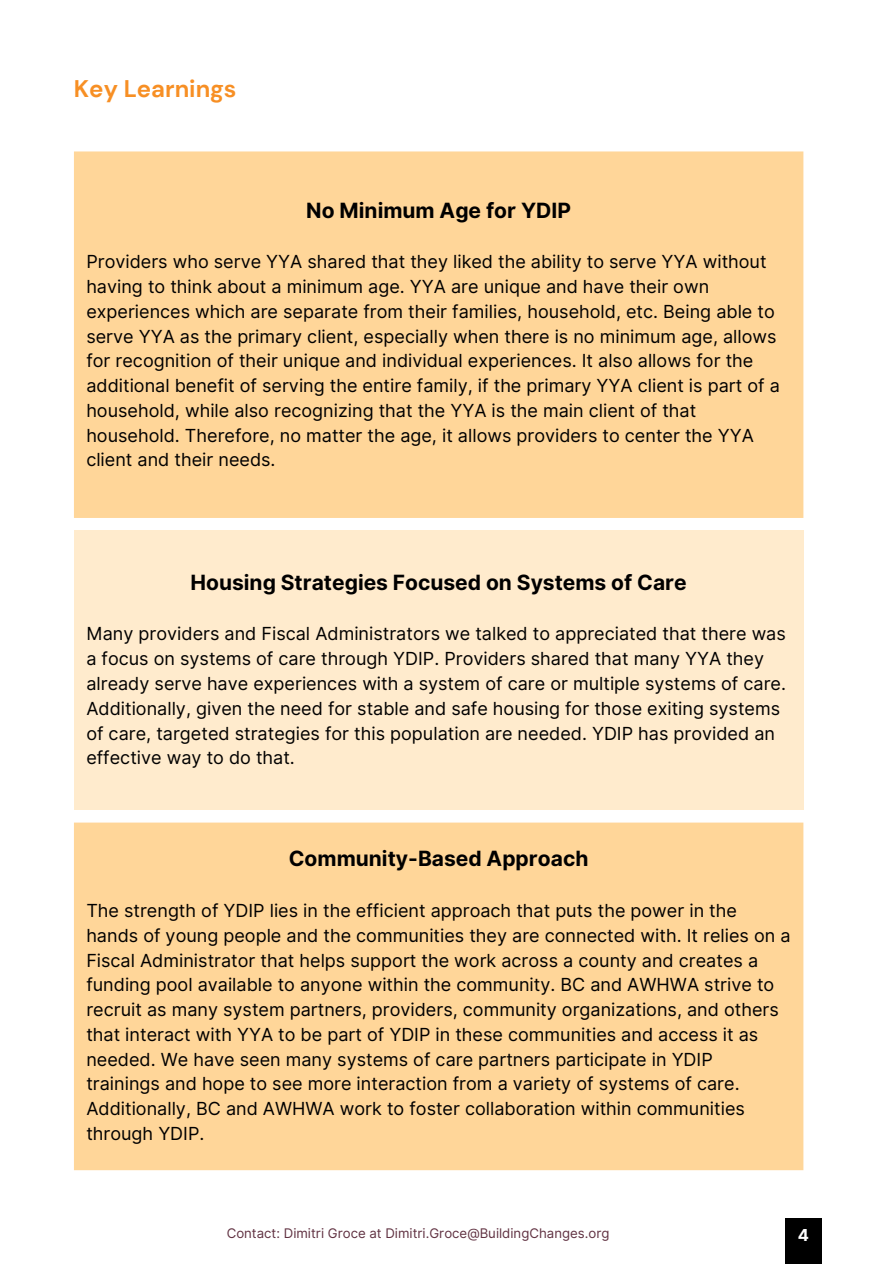
<style>
.page{position:relative;width:894px;height:1264px;background:#fff}
.page>*{position:absolute;margin:0;border:0;box-sizing:border-box;transform-origin:0 0}
.t1{font:700 24px "DM Sans";color:#f78f24}
.t2{font:700 21px "Inter";color:#000}
.t3{font:18px/24.8px "Inter";color:#000}
.t4{font:700 16.5px "Inter";color:#fff}
.t5{font:13.2px "Inter";color:#603141}
</style>
<div class="page">
<div style="left:785px;top:1218px;width:36px;height:45px;background:#000"></div>
<div style="left:74px;top:151px;width:729px;height:1019px;background:#ffd699"></div>
<div style="left:74px;top:530px;width:729px;height:280px;background:#ffebcd"></div>
<h1 class="t1" style="left:74px;top:73px;width:164px">Key Learnings</h1>
<p class="t2" style="left:306px;top:195px;width:266px">No Minimum Age for YDIP</p>
<p class="t3" style="left:86px;top:250px;width:694px">Providers who serve YYA shared that they liked the ability to serve YYA without having to think about a minimum age. YYA are unique and have their own experiences which are separate from their families, household, etc. Being able to serve YYA as the primary client, especially when there is no minimum age, allows for recognition of their unique and individual experiences. It also allows for the additional benefit of serving the entire family, if the primary YYA client is part of a household, while also recognizing that the YYA is the main client of that household. Therefore, no matter the age, it allows providers to center the YYA client and their needs.</p>
<p class="t2" style="left:190px;top:567px;width:497px">Housing Strategies Focused on Systems of Care</p>
<p class="t3" style="left:86px;top:621px;width:701px">Many providers and Fiscal Administrators we talked to appreciated that there was a focus on systems of care through YDIP. Providers shared that many YYA they already serve have experiences with a system of care or multiple systems of care.<br>Additionally, given the need for stable and safe housing for those exiting systems of care, targeted strategies for this population are needed. YDIP has provided an effective way to do that.</p>
<p class="t2" style="left:289px;top:843px;width:301px">Community-Based Approach</p>
<p class="t3" style="left:86px;top:898px;width:705px">The strength of YDIP lies in the efficient approach that puts the power in the hands of young people and the communities they are connected with. It relies on a Fiscal Administrator that helps support the work across a county and creates a funding pool available to anyone within the community. BC and AWHWA strive to recruit as many system partners, providers, community organizations, and others that interact with YYA to be part of YDIP in these communities and access it as needed. We have seen many systems of care partners participate in YDIP trainings and hope to see more interaction from a variety of systems of care.<br>Additionally, BC and AWHWA work to foster collaboration within communities through YDIP.</p>
<p class="t5" style="left:227px;top:1223px;width:384px">Contact: Dimitri Groce at Dimitri.Groce@BuildingChanges.org</p>
<p class="t4" style="left:797px;top:1222px;width:13px">4</p>
</div>
